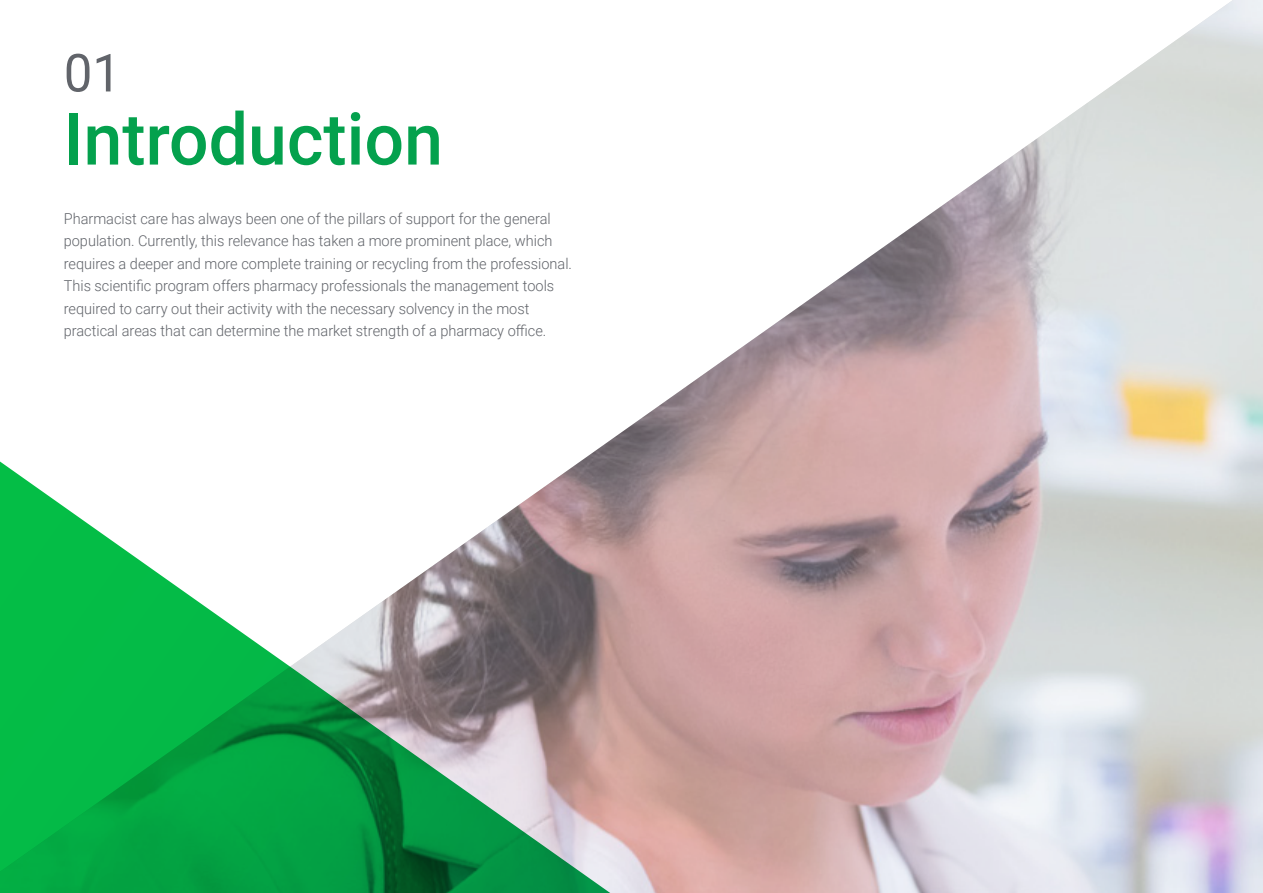
<style>
.page{position:relative;width:1263px;height:893px;background:#fff}
.page>*{position:absolute;margin:0;border:0;box-sizing:border-box;transform-origin:0 0}
.t1{font:500 72px "Roboto";color:#04a14d}
.t2{font:52.5px "Roboto";color:#61646a}
.t3{font:300 15px/22.5px "Roboto";color:#61646a}
</style>
<div class="page">
<img style="left:602px;top:0;width:661px;height:893px">
<svg style="left:0;top:446px;width:640px;height:447px"></svg>
<h2 class="t2" style="left:64px;top:36px;width:59px">01</h2>
<h1 class="t1" style="left:64px;top:89px;width:381px">Introduction</h1>
<p class="t3" style="left:64px;top:207px;width:510px">Pharmacist care has always been one of the pillars of support for the general population. Currently, this relevance has taken a more prominent place, which requires a deeper and more complete training or recycling from the professional.<br>This scientific program offers pharmacy professionals the management tools required to carry out their activity with the necessary solvency in the most practical areas that can determine the market strength of a pharmacy office.</p>
</div>
